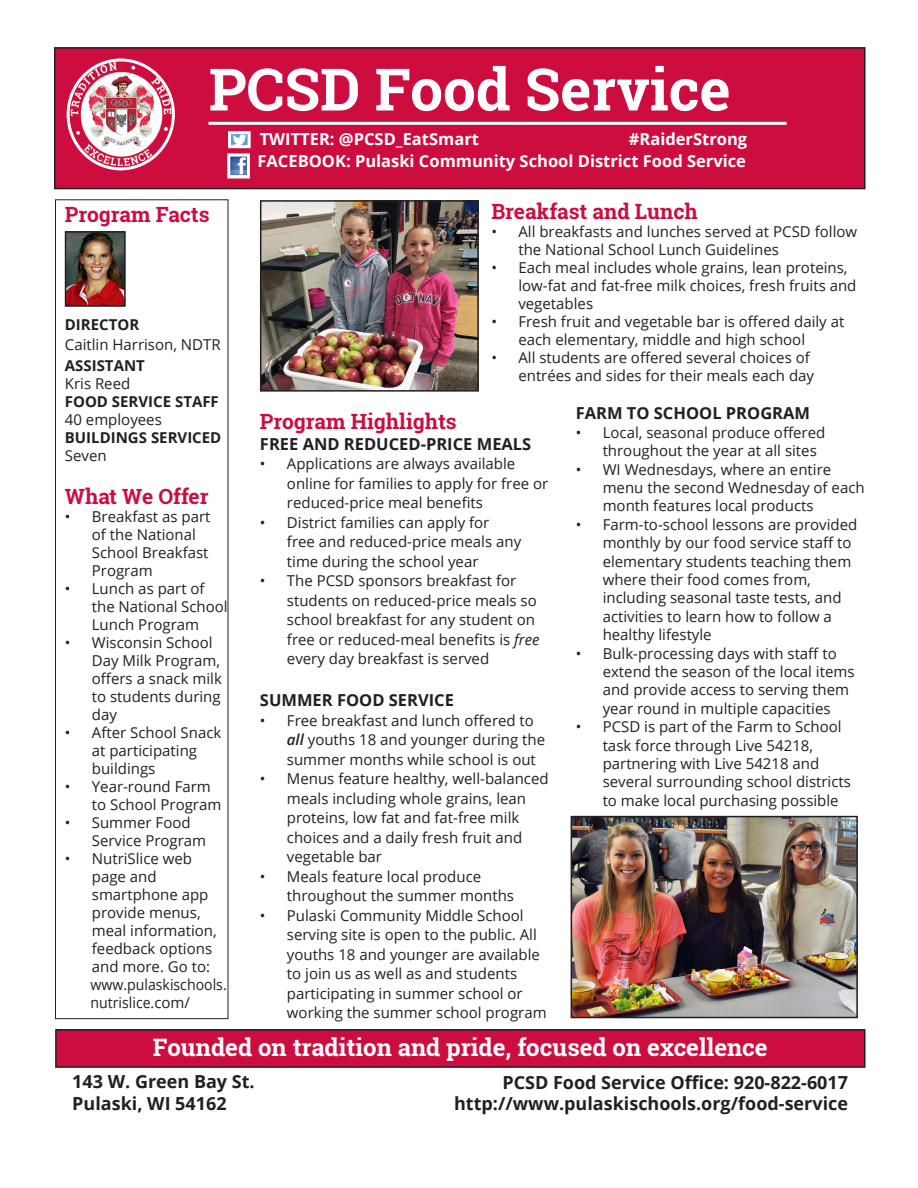
<style>
.page{position:relative;width:918px;height:1188px;background:#fff}
.page>*{position:absolute;margin:0;border:0;box-sizing:border-box;transform-origin:0 0}
.t1{font:700 58.5px "Roboto Slab";color:#fff}
.t2{font:700 24px "Roboto Slab";color:#fff}
.t3{font:700 21px "Roboto Slab";color:#cd0d40}
.t4{font:700 18px "Open Sans";color:#231f20}
.t5{font:700 16.5px "Open Sans";color:#fff}
.t6{font:700 16.5px "Open Sans";color:#231f20}
.t7{font:15px/18px "Open Sans";color:#231f20}
.t8{font:700 15px "Open Sans";color:#231f20}
.t9{font:15px "Open Sans";color:#231f20;scale:.94 1}
.s1{font-style:italic}
.s2{font-weight:600;font-style:italic}
</style>
<div class="page">
<div style="left:54px;top:47px;width:812px;height:142px;background:#cd0d40;border:2px solid #231f20"></div>
<img style="left:263px;top:203px;width:213px;height:186px">
<div style="left:260px;top:200px;width:219px;height:192px;border:2px solid #231f20"></div>
<img style="left:68px;top:62px;width:105px;height:107px">
<div style="left:67px;top:58px;width:108px;height:112px;border:3px solid #fff;border-radius:50%"></div>
<div style="left:55px;top:199px;width:173px;height:820px;border:1px solid #231f20"></div>
<hr style="left:208px;top:122px;width:579px;height:3px;background:#fff">
<img style="left:232px;top:135px;width:15px;height:9px">
<div style="left:228px;top:131px;width:23px;height:17px;border:3px solid #fff"></div>
<div style="left:56px;top:1030px;width:809px;height:37px;background:#cd0d40"></div>
<div style="left:55px;top:1029px;width:811px;height:39px;border:2px solid #231f20"></div>
<img style="left:68px;top:234px;width:55px;height:70px">
<div style="left:65px;top:231px;width:61px;height:76px;border:2px solid #231f20"></div>
<img style="left:574px;top:819px;width:281px;height:196px">
<div style="left:571px;top:816px;width:287px;height:202px;border:2px solid #231f20"></div>
<img style="left:231px;top:157px;width:15px;height:17px">
<div style="left:227px;top:153px;width:23px;height:25px;border:3px solid #fff"></div>
<p class="t1" style="left:209px;top:49px;width:523px">PCSD Food Service</p>
<p class="t5" style="left:260px;top:127px;width:221px">TWITTER: @PCSD_EatSmart</p>
<p class="t5" style="left:629px;top:127px;width:120px">#RaiderStrong</p>
<p class="t3" style="left:65px;top:200px;width:146px">Program Facts</p>
<p class="t8" style="left:65px;top:314px;width:76px">DIRECTOR</p>
<p class="t7" style="left:65px;top:335px;width:157px">Caitlin Harrison, NDTR</p>
<p class="t8" style="left:65px;top:355px;width:82px">ASSISTANT</p>
<p class="t7" style="left:65px;top:374px;width:67px">Kris Reed</p>
<p class="t8" style="left:65px;top:391px;width:156px">FOOD SERVICE STAFF</p>
<p class="t7" style="left:65px;top:410px;width:99px">40 employees</p>
<p class="t8" style="left:65px;top:427px;width:158px">BUILDINGS SERVICED</p>
<p class="t7" style="left:65px;top:446px;width:43px">Seven</p>
<p class="t3" style="left:65px;top:482px;width:145px">What We Offer</p>
<p class="t7" style="left:92px;top:507px;width:120px;text-indent:-27px">• Breakfast as part of the National<br>School Breakfast<br>Program</p>
<p class="t7" style="left:92px;top:579px;width:137px;text-indent:-27px">• Lunch as part of the National School<br>Lunch Program</p>
<p class="t7" style="left:92px;top:633px;width:132px;text-indent:-27px">• Wisconsin School<br>Day Milk Program, offers a snack milk to students during day</p>
<p class="t7" style="left:92px;top:723px;width:131px;text-indent:-27px">• After School Snack at participating buildings</p>
<p class="t7" style="left:92px;top:777px;width:131px;text-indent:-27px">• Year-round Farm to School Program</p>
<p class="t7" style="left:92px;top:813px;width:116px;text-indent:-27px">• Summer Food<br>Service Program</p>
<p class="t7" style="left:92px;top:849px;width:126px;text-indent:-27px">• NutriSlice web page and smartphone app provide menus, meal information, feedback options and more. Go to:</p>
<p class="t9" style="left:91px;top:974px;width:146px">www.pulaskischools.</p>
<p class="t9" style="left:91px;top:992px;width:107px">nutrislice.com/</p>
<p class="t5" style="left:258px;top:149px;width:490px">FACEBOOK: Pulaski Community School District Food Service</p>
<p class="t3" style="left:491px;top:197px;width:208px">Breakfast and Lunch</p>
<p class="t7" style="left:518px;top:223px;width:340px;text-indent:-27px">• All breakfasts and lunches served at PCSD follow the National School Lunch Guidelines</p>
<p class="t7" style="left:518px;top:259px;width:340px;text-indent:-27px">• Each meal includes whole grains, lean proteins, low-fat and fat-free milk choices, fresh fruits and vegetables</p>
<p class="t7" style="left:518px;top:313px;width:327px;text-indent:-27px">• Fresh fruit and vegetable bar is offered daily at each elementary, middle and high school</p>
<p class="t7" style="left:491px;top:349px;width:324px;text-align:right">• All students are offered several choices of entrées and sides for their meals each day</p>
<p class="t6" style="left:576px;top:402px;width:236px">FARM TO SCHOOL PROGRAM</p>
<p class="t7" style="left:603px;top:423px;width:224px;line-height:18.5px;text-indent:-27px">• Local, seasonal produce offered throughout the year at all sites</p>
<p class="t7" style="left:603px;top:460px;width:264px;line-height:18.5px;text-indent:-27px">• WI Wednesdays, where an entire menu the second Wednesday of each month features local products</p>
<p class="t7" style="left:603px;top:515px;width:256px;line-height:18.5px;text-indent:-27px">• Farm-to-school lessons are provided monthly by our food service staff to elementary students teaching them where their food comes from, including seasonal taste tests, and activities to learn how to follow a healthy lifestyle</p>
<p class="t7" style="left:603px;top:644px;width:253px;line-height:18.5px;text-indent:-27px">• Bulk-processing days with staff to extend the season of the local items and provide access to serving them year round in multiple capacities</p>
<p class="t7" style="left:603px;top:717px;width:250px;line-height:18.5px;text-indent:-27px">• PCSD is part of the Farm to School task force through Live 54218, partnering with Live 54218 and several surrounding school districts to make local purchasing possible</p>
<p class="t3" style="left:260px;top:407px;width:198px">Program Highlights</p>
<p class="t6" style="left:260px;top:432px;width:273px">FREE AND REDUCED-PRICE MEALS</p>
<p class="t7" style="left:287px;top:454px;width:263px;line-height:19.5px;text-indent:-27px">• Applications are always available online for families to apply for free or reduced-price meal benefits</p>
<p class="t7" style="left:287px;top:512px;width:236px;line-height:19.5px;text-indent:-27px">• District families can apply for<br>free and reduced-price meals any time during the school year</p>
<p class="t7" style="left:287px;top:571px;width:254px;line-height:19.5px;text-indent:-27px">• The PCSD sponsors breakfast for students on reduced-price meals so school breakfast for any student on free or reduced-meal benefits is <span class="s1">free </span>every day breakfast is served</p>
<p class="t6" style="left:260px;top:689px;width:196px">SUMMER FOOD SERVICE</p>
<p class="t7" style="left:287px;top:710px;width:260px;line-height:19.5px;text-indent:-27px">• Free breakfast and lunch offered to <span class="s2">all</span> youths 18 and younger during the summer months while school is out</p>
<p class="t7" style="left:287px;top:769px;width:263px;line-height:19.5px;text-indent:-27px">• Menus feature healthy, well-balanced meals including whole grains, lean proteins, low fat and fat-free milk choices and a daily fresh fruit and vegetable bar</p>
<p class="t7" style="left:287px;top:866px;width:229px;line-height:19.5px;text-indent:-27px">• Meals feature local produce throughout the summer months</p>
<p class="t7" style="left:287px;top:905px;width:261px;line-height:19.5px;text-indent:-27px">• Pulaski Community Middle School serving site is open to the public. All youths 18 and younger are available to join us as well as and students participating in summer school or working the summer school program</p>
<p class="t2" style="left:153px;top:1031px;width:616px">Founded on tradition and pride, focused on excellence</p>
<p class="t4" style="left:72px;top:1069px;width:184px">143 W. Green Bay St.</p>
<p class="t4" style="left:72px;top:1091px;width:156px">Pulaski, WI 54162</p>
<p class="t4" style="left:502px;top:1070px;width:347px">PCSD Food Service Office: 920-822-6017</p>
<p class="t4" style="left:454px;top:1091px;width:395px">http://www.pulaskischools.org/food-service</p>
</div>
